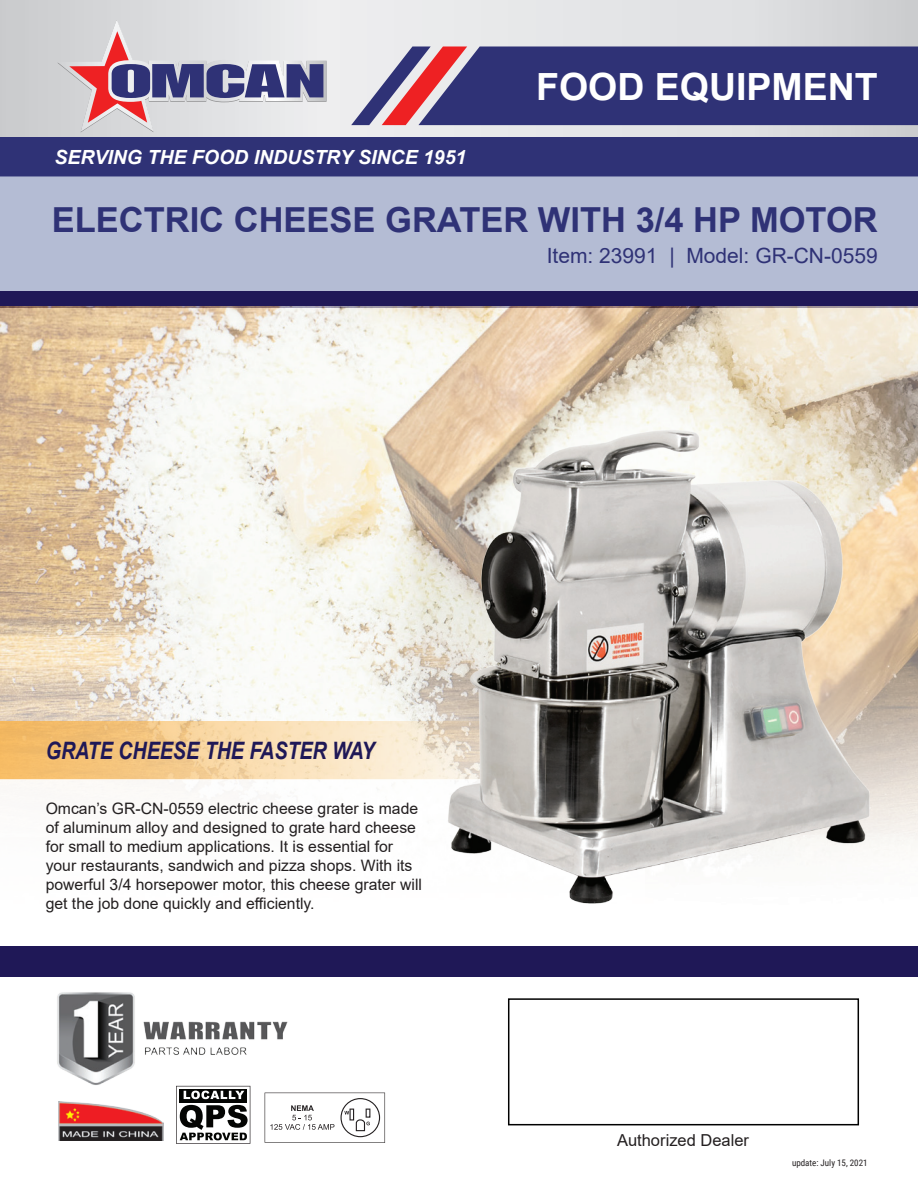
<style>
.page{position:relative;width:918px;height:1188px;background:#fff}
.page>*{position:absolute;margin:0;border:0;box-sizing:border-box;transform-origin:0 0}
.t1{font:700 37.5px "Arial";color:#fff}
.t2{font:700 34.5px "Arial";color:#2f3276}
.t3{font:italic 700 24px "Arial Narrow";color:#1f1857}
.t4{font:21px "Arial";color:#2f3276}
.t5{font:italic 700 19.5px "Arial";color:#fff}
.t6{font:16.5px "Arial";color:#231f20}
.t7{font:15.75px/18.9px "Arial";color:#231f20}
.t8{font:9px "Roboto Condensed";color:#231f20}
</style>
<div class="page">
<svg style="left:0;top:0;width:918px;height:137px;background:#dedee0"></svg>
<div style="left:0;top:137px;width:918px;height:39px;background:#2f3276"></div>
<svg style="left:351px;top:46px;width:567px;height:79px;background:#4a447e"></svg>
<svg style="left:57px;top:21px;width:270px;height:112px;background:#bfb5c2"></svg>
<div style="left:0;top:176px;width:918px;height:115px;background:#b4bcd4"></div>
<div style="left:0;top:291px;width:918px;height:16px;background:#1f1857"></div>
<div style="left:508px;top:998px;width:351px;height:127px;border:2px solid #000"></div>
<div style="left:0;top:947px;width:918px;height:30px;background:#1f1857"></div>
<img style="left:0;top:307px;width:918px;height:539px">
<svg style="left:0;top:721px;width:918px;height:59px;background:#f5d29f"></svg>
<img style="left:58px;top:1101px;width:106px;height:40px">
<img style="left:57px;top:992px;width:231px;height:98px">
<div style="left:0;top:780px;width:645px;height:150px;background:#fff"></div>
<svg style="left:265px;top:1093px;width:120px;height:50px"></svg>
<svg style="left:176px;top:1086px;width:74px;height:58px"></svg>
<div style="left:139px;top:999px;width:72px;height:21px;background:#fff"></div>
<img style="left:416px;top:417px;width:482px;height:487px">
<p class="t5" style="left:54px;top:144px;width:414px">SERVING THE FOOD INDUSTRY SINCE 1951</p>
<h1 class="t1" style="left:536px;top:61px;width:343px">FOOD EQUIPMENT</h1>
<h2 class="t2" style="left:52px;top:195px;width:828px">ELECTRIC CHEESE GRATER WITH 3/4 HP MOTOR</h2>
<h3 class="t4" style="left:547px;top:241px;width:333px">Item: 23991 | Model: GR-CN-0559</h3>
<h3 class="t3" style="left:46px;top:732px;width:330px">GRATE CHEESE THE FASTER WAY</h3>
<p class="t7" style="left:46px;top:799px;width:378px">Omcan’s GR-CN-0559 electric cheese grater is made of aluminum alloy and designed to grate hard cheese for small to medium applications. It is essential for your restaurants, sandwich and pizza shops. With its powerful 3/4 horsepower motor, this cheese grater will get the job done quickly and efficiently.</p>
<p class="t6" style="left:617px;top:1129px;width:133px">Authorized Dealer</p>
<p class="t8" style="left:792px;top:1156px;width:77px">update: July 15, 2021</p>
</div>
